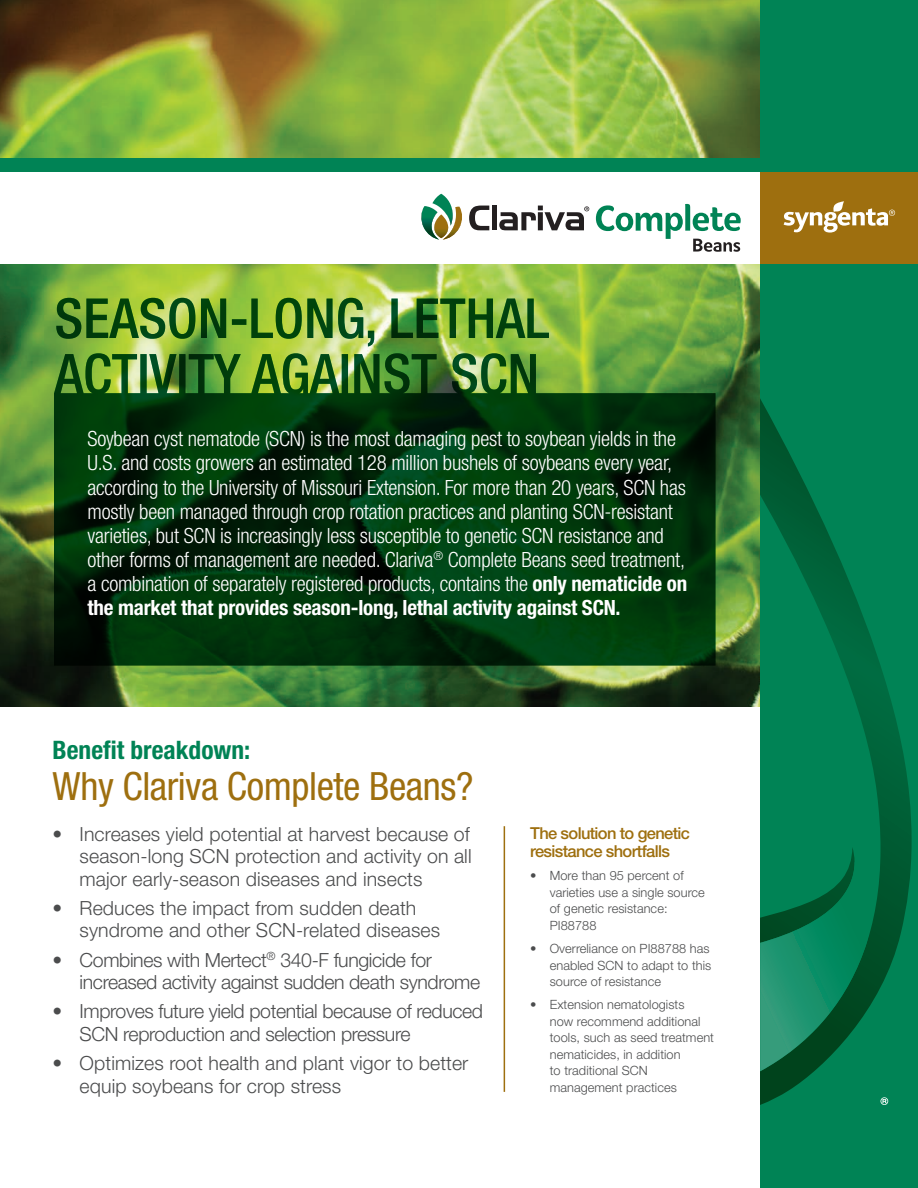
<style>
.page{position:relative;width:918px;height:1188px;background:#fff}
.page>*{position:absolute;margin:0;border:0;box-sizing:border-box;transform-origin:0 0}
.t1{font:condensed 39px "Helvetica Neue LT Std";letter-spacing:-.01em;color:#9e6f0f}
.t2{font:700 condensed 25.5px "Helvetica Neue LT Std";color:#008355}
.t3{font:300 condensed 21px/24.2px "Helvetica Neue LT Std";letter-spacing:-.01em;color:#fff}
.t4{font:300 19.5px/22.5px "Helvetica Neue LT Std";letter-spacing:.005em;color:#4b4c4d}
.t5{font:300 19.5px/22.5px "Helvetica Neue LT Std";letter-spacing:-.02em;color:#4b4c4d}
.t6{font:500 16.5px/18px "Helvetica Neue LT Std";letter-spacing:-.04em;color:#9e6f0f}
.t7{font:300 12.75px/16.5px "Helvetica Neue LT Std";letter-spacing:.005em;color:#4b4c4d}
.s1{font-weight:700}
</style>
<div class="page">
<img style="left:0;top:0;width:760px;height:706px">
<svg style="left:54px;top:298px;width:662px;height:367px"></svg>
<hr style="left:504px;top:826px;width:1px;height:266px;background:#9e6f0f">
<div style="left:760px;top:0;width:158px;height:1188px;background:#008355"></div>
<svg style="left:760px;top:263px;width:152px;height:842px"></svg>
<svg style="left:760px;top:862px;width:113px;height:209px"></svg>
<svg style="left:881px;top:1097px;width:7px;height:8px"></svg>
<div style="left:0;top:158px;width:918px;height:105px;background:#fff"></div>
<div style="left:760px;top:158px;width:158px;height:105px;background:#9e6f0f"></div>
<div style="left:0;top:158px;width:918px;height:13px;background:#008355"></div>
<svg style="left:784px;top:201px;width:111px;height:32px"></svg>
<svg style="left:421px;top:194px;width:41px;height:46px"></svg>
<svg style="left:469px;top:206px;width:20px;height:24px"></svg>
<hr style="left:492px;top:206px;width:4px;height:24px;background:#231f20">
<svg style="left:596px;top:204px;width:145px;height:48px"></svg>
<svg style="left:499px;top:206px;width:90px;height:24px"></svg>
<p class="t3" style="left:87px;top:427px;width:601px">Soybean cyst nematode (SCN) is the most damaging pest to soybean yields in the U.S. and costs growers an estimated 128 million bushels of soybeans every year, according to the University of Missouri Extension. For more than 20 years, SCN has mostly been managed through crop rotation practices and planting SCN-resistant varieties, but SCN is increasingly less susceptible to genetic SCN resistance and other forms of management are needed. Clariva<sup>®</sup> Complete Beans seed treatment, a combination of separately registered products, contains the <span class="s1">only nematicide on the market that provides season-long, lethal activity against SCN.</span></p>
<p class="t2" style="left:53px;top:735px;width:199px">Benefit breakdown:</p>
<h1 class="t1" style="left:53px;top:763px;width:422px">Why Clariva Complete Beans?</h1>
<p class="t4" style="left:80px;top:822px;width:393px;text-align:justify;text-indent:-27px">• Increases yield potential at harvest because of season-long SCN protection and activity on all major early-season diseases and insects</p>
<p class="t4" style="left:80px;top:896px;width:362px;text-indent:-27px">• Reduces the impact from sudden death syndrome and other SCN-related diseases</p>
<p class="t5" style="left:80px;top:948px;width:402px;text-indent:-27px">• Combines with Mertect<sup>®</sup> 340-F fungicide for increased activity against sudden death syndrome</p>
<p class="t5" style="left:80px;top:1000px;width:405px;text-indent:-27px">• Improves future yield potential because of reduced<br>SCN reproduction and selection pressure</p>
<p class="t4" style="left:80px;top:1052px;width:390px;text-indent:-27px">• Optimizes root health and plant vigor to better equip soybeans for crop stress</p>
<p class="t6" style="left:530px;top:824px;width:161px">The solution to genetic resistance shortfalls</p>
<p class="t7" style="left:550px;top:867px;width:157px;text-indent:-19px">• More than 95 percent of varieties use a single source of genetic resistance:<br>PI88788</p>
<p class="t7" style="left:550px;top:940px;width:163px;text-indent:-19px">• Overreliance on PI88788 has enabled SCN to adapt to this source of resistance</p>
<p class="t7" style="left:550px;top:996px;width:166px;text-indent:-19px">• Extension nematologists<br>now recommend additional tools, such as seed treatment nematicides, in addition<br>to traditional SCN management practices</p>
</div>
